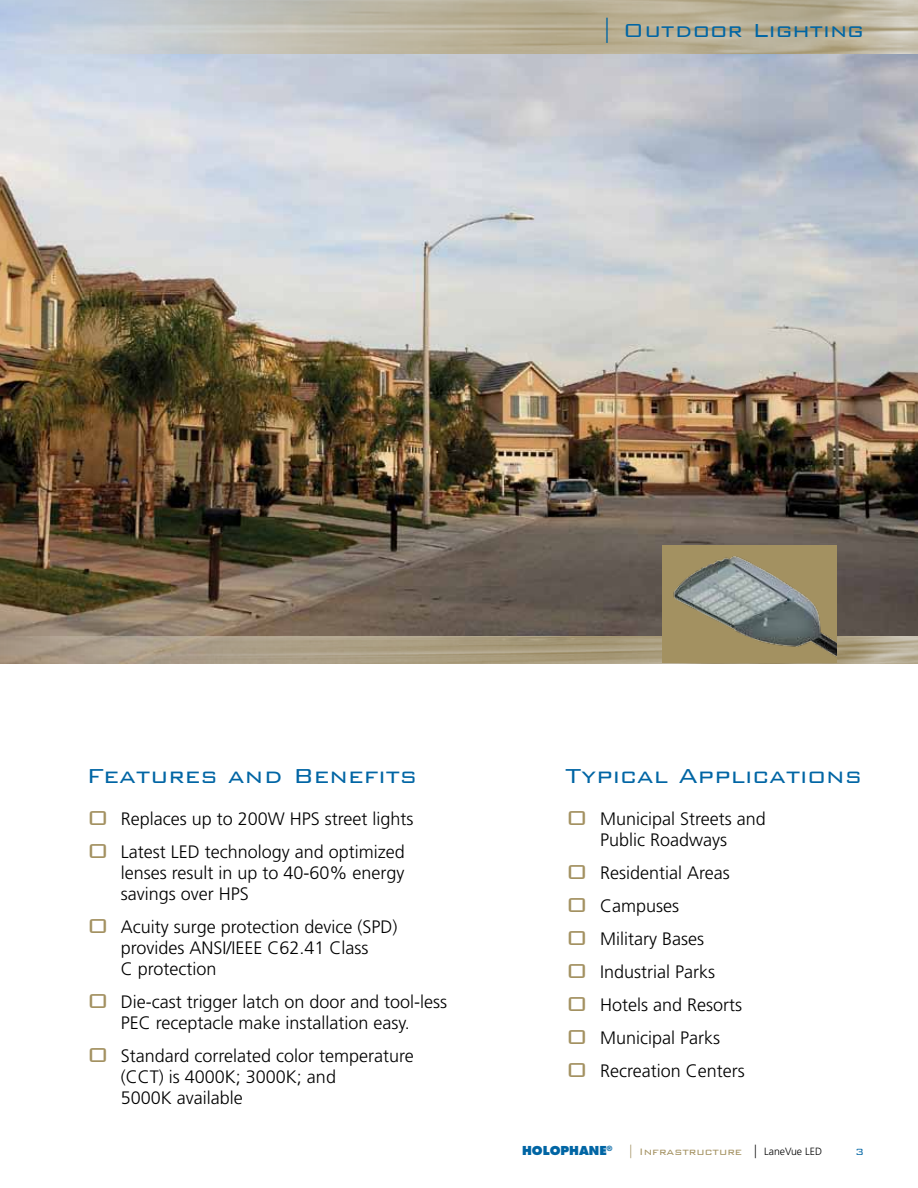
<style>
.page{position:relative;width:918px;height:1188px;background:#fff}
.page>*{position:absolute;margin:0;border:0;box-sizing:border-box;transform-origin:0 0}
.t1{font:300 27px "Bank Gothic";color:#0065a4}
.t2{font:300 25.2px "Bank Gothic";color:#0065a4}
.t3{font:300 18px/33px "Frutiger";color:#000}
.t4{font:300 12.45px "Bank Gothic";color:#a39161}
.t5{font:800 12px "Futura Std";color:#0065a4}
.t6{font:300 12px "Bank Gothic";color:#0065a4}
.s1{font-family:"Bank Gothic";font-size:27px;color:#a39161}
.s2{font-size:13.5px}
.s3{font-size:13.5px;color:#000}
.s4{font-family:"Frutiger";font-size:10.5px;color:#000}
</style>
<div class="page">
<img style="left:0;top:54px;width:918px;height:582px">
<img style="left:0;top:636px;width:918px;height:27px">
<div style="left:663px;top:546px;width:174px;height:117px;background:#a39161"></div>
<img style="left:666px;top:556px;width:171px;height:108px">
<h2 class="t2" style="left:601px;top:11px;width:265px">| Outdoor Lighting</h2>
<h1 class="t1" style="left:86px;top:756px;width:332px">Features and Benefits</h1>
<p class="t3" style="left:86px;top:803px;width:329px"><span class="s1">O</span> Replaces up to 200W HPS street lights<br><span class="s1">O</span> Latest LED technology and optimized</p>
<p class="t3" style="left:121px;top:863px;width:285px;line-height:21px">lenses result in up to 40-60% energy savings over HPS</p>
<p class="t3" style="left:121px;top:917px;width:278px;line-height:21px;text-indent:-34px"><span class="s1">O</span> Acuity surge protection device (SPD) provides ANSI/IEEE C62.41 Class<br>C protection</p>
<p class="t3" style="left:86px;top:992px;width:362px;line-height:21px;text-align:center"><span class="s1">O</span> Die-cast trigger latch on door and tool-less<br>PEC receptacle make installation easy.</p>
<p class="t3" style="left:121px;top:1046px;width:295px;line-height:21px;text-indent:-34px"><span class="s1">O</span> Standard correlated color temperature (CCT) is 4000K; 3000K; and<br>5000K available</p>
<h1 class="t1" style="left:566px;top:756px;width:298px">Typical Applications</h1>
<p class="t3" style="left:566px;top:809px;width:202px;line-height:21px;text-align:center"><span class="s1">O</span> Municipal Streets and<br>Public Roadways</p>
<p class="t3" style="left:566px;top:857px;width:181px"><span class="s1">O</span> Residential Areas<br><span class="s1">O</span> Campuses<br><span class="s1">O</span> Military Bases<br><span class="s1">O</span> Industrial Parks<br><span class="s1">O</span> Hotels and Resorts<br><span class="s1">O</span> Municipal Parks<br><span class="s1">O</span> Recreation Centers</p>
<p class="t5" style="left:522px;top:1143px;width:92px">HOLOPHANE<sup>®</sup></p>
<p class="t4" style="left:628px;top:1142px;width:196px"><span class="s2">|</span> Infrastructure <span class="s3">|</span> <span class="s4">LaneVue LED</span></p>
<p class="t6" style="left:855px;top:1143px;width:10px">3</p>
</div>
